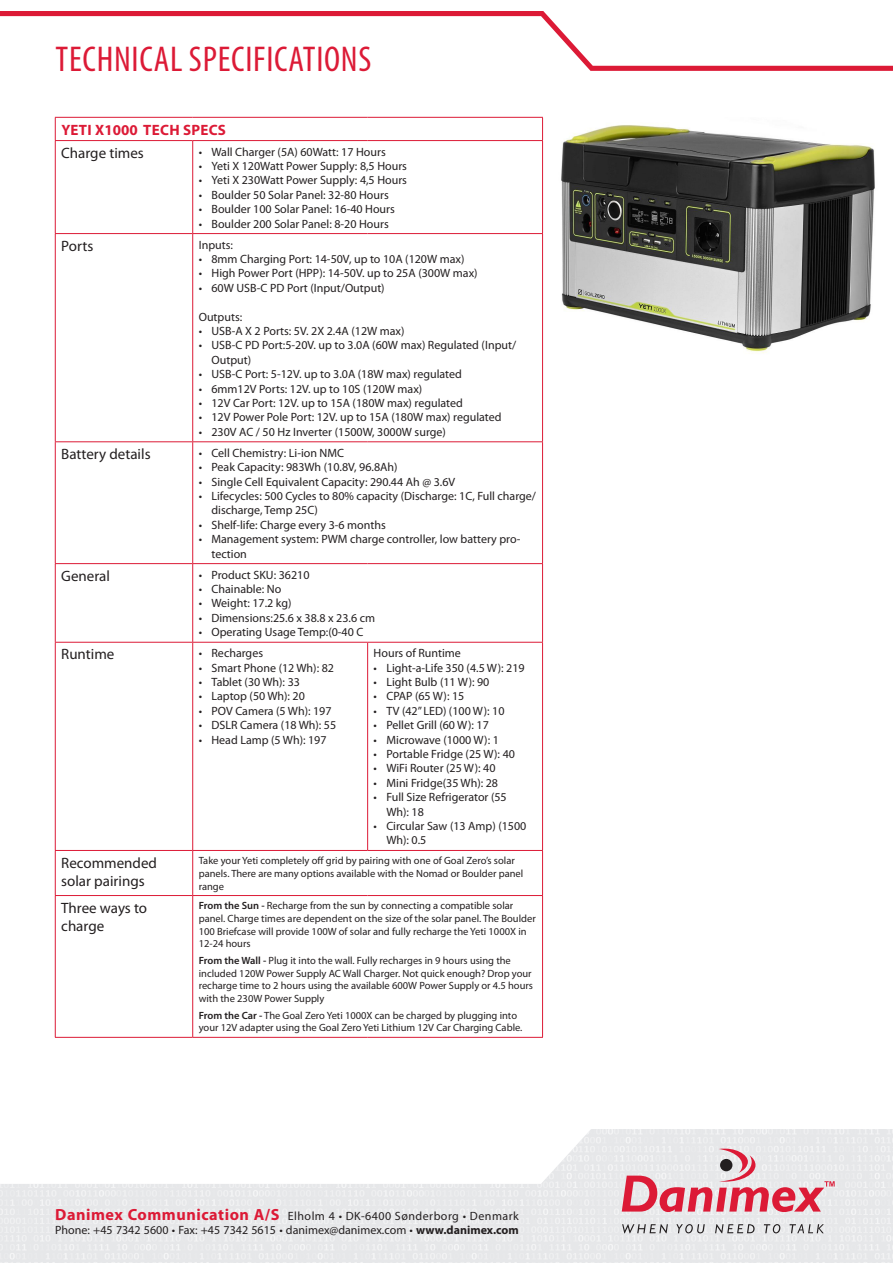
<style>
.page{position:relative;width:893px;height:1263px;background:#fff}
.page>*{position:absolute;margin:0;border:0;box-sizing:border-box;transform-origin:0 0}
.t1{font:condensed 36px "Myriad Pro";letter-spacing:.02em;color:#dc1a36}
.t2{font:15px/18px "Myriad Pro";color:#231f20}
.t3{font:700 15px "Myriad Pro";letter-spacing:.02em;color:#dc1a36}
.t4{font:12px/14.4px "Myriad Pro";color:#231f20}
.t5{font:10.5px/12.6px "Myriad Pro";color:#231f20}
.s1{font-weight:600}
.s2{font-weight:700;font-size:16.2px;color:#dc1a36}
.s3{font-weight:700}
</style>
<div class="page">
<svg style="left:0;top:1129px;width:893px;height:134px;fill:#eaebec"></svg>
<svg style="left:622px;top:1224px;width:46px;height:9px"></svg>
<svg style="left:676px;top:1224px;width:29px;height:9px"></svg>
<svg style="left:715px;top:1224px;width:40px;height:9px"></svg>
<svg style="left:764px;top:1224px;width:16px;height:9px"></svg>
<svg style="left:789px;top:1224px;width:35px;height:9px"></svg>
<svg style="left:622px;top:1146px;width:213px;height:66px;background:#e3b7bf"></svg>
<svg style="left:0;top:11px;width:893px;height:60px"></svg>
<svg style="left:542px;top:118px;width:1px;height:22px"></svg>
<hr style="left:193px;top:140px;width:175px;height:1px;background:#dc1a36">
<hr style="left:368px;top:140px;width:175px;height:1px;background:#dc1a36">
<hr style="left:542px;top:141px;width:1px;height:92px;background:#dc1a36">
<hr style="left:193px;top:233px;width:175px;height:1px;background:#dc1a36">
<hr style="left:368px;top:233px;width:175px;height:1px;background:#dc1a36">
<hr style="left:542px;top:234px;width:1px;height:207px;background:#dc1a36">
<hr style="left:193px;top:441px;width:175px;height:1px;background:#dc1a36">
<hr style="left:368px;top:441px;width:175px;height:1px;background:#dc1a36">
<hr style="left:542px;top:442px;width:1px;height:121px;background:#dc1a36">
<hr style="left:193px;top:563px;width:175px;height:1px;background:#dc1a36">
<hr style="left:368px;top:563px;width:175px;height:1px;background:#dc1a36">
<hr style="left:542px;top:564px;width:1px;height:78px;background:#dc1a36">
<hr style="left:193px;top:642px;width:175px;height:1px;background:#dc1a36">
<hr style="left:368px;top:642px;width:175px;height:1px;background:#dc1a36">
<hr style="left:367px;top:643px;width:1px;height:207px;background:#dc1a36">
<hr style="left:542px;top:643px;width:1px;height:207px;background:#dc1a36">
<hr style="left:55px;top:117px;width:138px;height:1px;background:#dc1a36">
<svg style="left:55px;top:118px;width:1px;height:22px"></svg>
<hr style="left:193px;top:117px;width:175px;height:1px;background:#dc1a36">
<hr style="left:368px;top:117px;width:175px;height:1px;background:#dc1a36">
<hr style="left:55px;top:140px;width:138px;height:1px;background:#dc1a36">
<hr style="left:55px;top:141px;width:1px;height:92px;background:#dc1a36">
<hr style="left:192px;top:141px;width:1px;height:92px;background:#dc1a36">
<hr style="left:55px;top:233px;width:138px;height:1px;background:#dc1a36">
<hr style="left:55px;top:234px;width:1px;height:207px;background:#dc1a36">
<hr style="left:192px;top:234px;width:1px;height:207px;background:#dc1a36">
<hr style="left:55px;top:441px;width:138px;height:1px;background:#dc1a36">
<hr style="left:55px;top:442px;width:1px;height:121px;background:#dc1a36">
<hr style="left:192px;top:442px;width:1px;height:121px;background:#dc1a36">
<hr style="left:55px;top:563px;width:138px;height:1px;background:#dc1a36">
<hr style="left:55px;top:564px;width:1px;height:78px;background:#dc1a36">
<hr style="left:192px;top:564px;width:1px;height:78px;background:#dc1a36">
<hr style="left:55px;top:642px;width:138px;height:1px;background:#dc1a36">
<hr style="left:55px;top:643px;width:1px;height:207px;background:#dc1a36">
<hr style="left:192px;top:643px;width:1px;height:207px;background:#dc1a36">
<hr style="left:55px;top:850px;width:138px;height:1px;background:#dc1a36">
<hr style="left:55px;top:851px;width:1px;height:44px;background:#dc1a36">
<hr style="left:193px;top:850px;width:175px;height:1px;background:#dc1a36">
<hr style="left:192px;top:851px;width:1px;height:44px;background:#dc1a36">
<hr style="left:368px;top:850px;width:175px;height:1px;background:#dc1a36">
<hr style="left:542px;top:851px;width:1px;height:44px;background:#dc1a36">
<hr style="left:55px;top:895px;width:138px;height:1px;background:#dc1a36">
<hr style="left:55px;top:896px;width:1px;height:141px;background:#dc1a36">
<hr style="left:193px;top:895px;width:175px;height:1px;background:#dc1a36">
<hr style="left:192px;top:896px;width:1px;height:141px;background:#dc1a36">
<hr style="left:368px;top:895px;width:175px;height:1px;background:#dc1a36">
<hr style="left:542px;top:896px;width:1px;height:141px;background:#dc1a36">
<hr style="left:55px;top:1037px;width:138px;height:1px;background:#dc1a36">
<hr style="left:193px;top:1037px;width:175px;height:1px;background:#dc1a36">
<hr style="left:368px;top:1037px;width:175px;height:1px;background:#dc1a36">
<img style="left:561px;top:125px;width:314px;height:228px">
<h1 class="t1" style="left:56px;top:38px;width:317px">TECHNICAL SPECIFICATIONS</h1>
<p class="t3" style="left:61px;top:120px;width:166px">YETI X1000 TECH SPECS</p>
<p class="t2" style="left:61px;top:144px;width:84px">Charge times</p>
<p class="t4" style="left:199px;top:144px;width:189px">• Wall Charger (5A) 60Watt: 17 Hours</p>
<p class="t4" style="left:199px;top:159px;width:210px">• Yeti X 120Watt Power Supply: 8,5 Hours</p>
<p class="t4" style="left:199px;top:173px;width:210px">• Yeti X 230Watt Power Supply: 4,5 Hours</p>
<p class="t4" style="left:199px;top:187px;width:192px">• Boulder 50 Solar Panel: 32-80 Hours</p>
<p class="t4" style="left:199px;top:202px;width:198px">• Boulder 100 Solar Panel: 16-40 Hours</p>
<p class="t4" style="left:199px;top:216px;width:192px">• Boulder 200 Solar Panel: 8-20 Hours</p>
<p class="t2" style="left:61px;top:237px;width:34px">Ports</p>
<p class="t4" style="left:199px;top:237px;width:36px">Inputs:</p>
<p class="t4" style="left:199px;top:252px;width:267px">• 8mm Charging Port: 14-50V, up to 10A (120W max)</p>
<p class="t4" style="left:199px;top:266px;width:280px">• High Power Port (HPP): 14-50V. up to 25A (300W max)</p>
<p class="t4" style="left:199px;top:280px;width:187px">• 60W USB-C PD Port (Input/Output)</p>
<p class="t4" style="left:199px;top:309px;width:45px">Outputs:</p>
<p class="t4" style="left:199px;top:324px;width:207px">• USB-A X 2 Ports: 5V. 2X 2.4A (12W max)</p>
<p class="t4" style="left:211px;top:338px;width:306px;text-indent:-13px">• USB-C PD Port:5-20V. up to 3.0A (60W max) Regulated (Input/<br>Output)</p>
<p class="t4" style="left:199px;top:367px;width:265px">• USB-C Port: 5-12V. up to 3.0A (18W max) regulated</p>
<p class="t4" style="left:199px;top:381px;width:225px">• 6mm12V Ports: 12V. up to 10S (120W max)</p>
<p class="t4" style="left:199px;top:396px;width:266px">• 12V Car Port: 12V. up to 15A (180W max) regulated</p>
<p class="t4" style="left:199px;top:410px;width:304px">• 12V Power Pole Port: 12V. up to 15A (180W max) regulated</p>
<p class="t4" style="left:199px;top:424px;width:249px">• 230V AC / 50 Hz Inverter (1500W, 3000W surge)</p>
<p class="t2" style="left:61px;top:445px;width:91px">Battery details</p>
<p class="t4" style="left:199px;top:445px;width:147px">• Cell Chemistry: Li-ion NMC</p>
<p class="t4" style="left:199px;top:460px;width:200px">• Peak Capacity: 983Wh (10.8V, 96.8Ah)</p>
<p class="t4" style="left:199px;top:474px;width:258px">• Single Cell Equivalent Capacity: 290.44 Ah @ 3.6V</p>
<p class="t4" style="left:211px;top:489px;width:326px;text-indent:-13px">• Lifecycles: 500 Cycles to 80% capacity (Discharge: 1C, Full charge/ discharge, Temp 25C)</p>
<p class="t4" style="left:199px;top:517px;width:189px">• Shelf-life: Charge every 3-6 months</p>
<p class="t4" style="left:211px;top:532px;width:311px;text-indent:-13px">• Management system: PWM charge controller, low battery pro&shy;tection</p>
<p class="t2" style="left:61px;top:567px;width:50px">General</p>
<p class="t4" style="left:199px;top:567px;width:112px">• Product SKU: 36210</p>
<p class="t4" style="left:199px;top:582px;width:84px">• Chainable: No</p>
<p class="t4" style="left:199px;top:596px;width:94px">• Weight: 17.2 kg)</p>
<p class="t4" style="left:199px;top:610px;width:178px">• Dimensions:25.6 x 38.8 x 23.6 cm</p>
<p class="t4" style="left:199px;top:625px;width:166px">• Operating Usage Temp:(0-40 C</p>
<p class="t2" style="left:61px;top:645px;width:55px">Runtime</p>
<p class="t4" style="left:199px;top:646px;width:66px">• Recharges</p>
<p class="t4" style="left:199px;top:660px;width:137px">• Smart Phone (12 Wh): 82</p>
<p class="t4" style="left:199px;top:675px;width:103px">• Tablet (30 Wh): 33</p>
<p class="t4" style="left:199px;top:689px;width:108px">• Laptop (50 Wh): 20</p>
<p class="t4" style="left:199px;top:703px;width:134px">• POV Camera (5 Wh): 197</p>
<p class="t4" style="left:199px;top:718px;width:139px">• DSLR Camera (18 Wh): 55</p>
<p class="t4" style="left:199px;top:732px;width:129px">• Head Lamp (5 Wh): 197</p>
<p class="t4" style="left:374px;top:646px;width:89px">Hours of Runtime</p>
<p class="t4" style="left:374px;top:660px;width:153px">• Light-a-Life 350 (4.5 W): 219</p>
<p class="t4" style="left:374px;top:675px;width:117px">• Light Bulb (11 W): 90</p>
<p class="t4" style="left:374px;top:689px;width:92px">• CPAP (65 W): 15</p>
<p class="t4" style="left:374px;top:703px;width:132px">• TV (42” LED) (100 W): 10</p>
<p class="t4" style="left:374px;top:718px;width:117px">• Pellet Grill (60 W): 17</p>
<p class="t4" style="left:374px;top:732px;width:127px">• Microwave (1000 W): 1</p>
<p class="t4" style="left:374px;top:747px;width:143px">• Portable Fridge (25 W): 40</p>
<p class="t4" style="left:374px;top:761px;width:123px">• WiFi Router (25 W): 40</p>
<p class="t4" style="left:374px;top:775px;width:126px">• Mini Fridge(35 Wh): 28</p>
<p class="t4" style="left:386px;top:790px;width:122px;text-indent:-13px">• Full Size Refrigerator (55<br>Wh): 18</p>
<p class="t4" style="left:386px;top:819px;width:141px;text-indent:-13px">• Circular Saw (13 Amp) (1500<br>Wh): 0.5</p>
<p class="t2" style="left:61px;top:853px;width:97px">Recommended solar pairings</p>
<p class="t5" style="left:199px;top:854px;width:326px">Take your Yeti completely off grid by pairing with one of Goal Zero’s solar panels. There are many options available with the Nomad or Boulder panel range</p>
<p class="t2" style="left:61px;top:898px;width:87px">Three ways to charge</p>
<p class="t5" style="left:199px;top:899px;width:339px"><span class="s1">From the Sun -</span> Recharge from the sun by connecting a compatible solar panel. Charge times are dependent on the size of the solar panel. The Boulder 100 Briefcase will provide 100W of solar and fully recharge the Yeti 1000X in 12-24 hours</p>
<p class="t5" style="left:199px;top:954px;width:336px"><span class="s1">From the Wall -</span> Plug it into the wall. Fully recharges in 9 hours using the included 120W Power Supply AC Wall Charger. Not quick enough? Drop your recharge time to 2 hours using the available 600W Power Supply or 4.5 hours with the 230W Power Supply</p>
<p class="t5" style="left:199px;top:1009px;width:325px"><span class="s1">From the Car -</span> The Goal Zero Yeti 1000X can be charged by plugging into your 12V adapter using the Goal Zero Yeti Lithium 12V Car Charging Cable.</p>
<p class="t4" style="left:55px;top:1208px;width:465px"><span class="s2">Danimex Communication A/S</span> Elholm 4 • DK-6400 Sønderborg • Denmark<br>Phone: +45 7342 5600 • Fax: +45 7342 5615 • danimex@danimex.com • <span class="s3">www.danimex.com</span></p>
</div>
